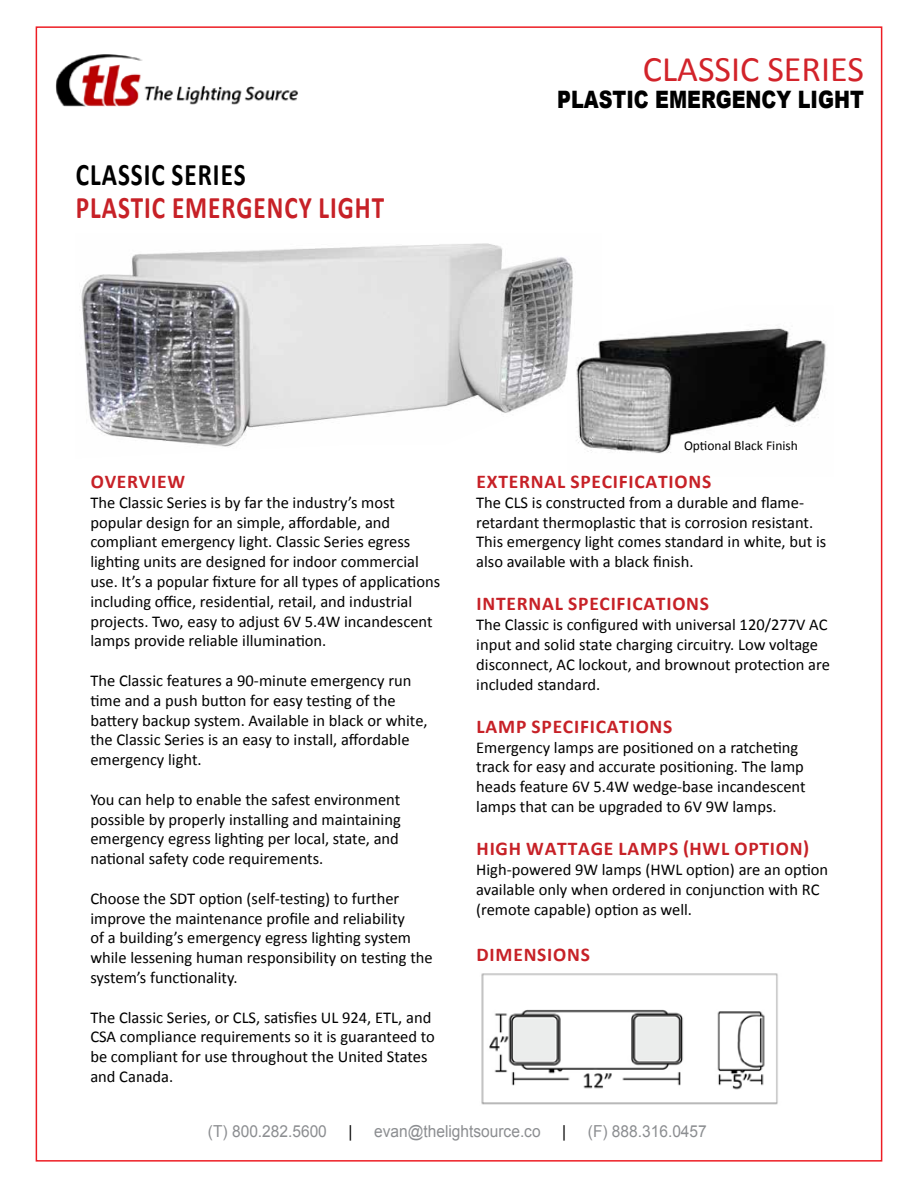
<style>
.page{position:relative;width:918px;height:1188px;background:#fff}
.page>*{position:absolute;margin:0;border:0;box-sizing:border-box;transform-origin:0 0}
.t1{font:36px "Calibri";color:#d2232a}
.t2{font:700 31.5px "Calibri";letter-spacing:.04em;color:#c72127;scale:.8 1}
.t3{font:700 31.5px "Calibri";letter-spacing:.04em;color:#000;scale:.8 1}
.t4{font:900 24px "Arial";color:#000;scale:.8 1}
.t5{font:700 19.5px "Calibri";letter-spacing:.04em;color:#c72127}
.t6{font:16.5px/19.8px "Calibri";color:#000}
.t7{font:16.5px "Arial";color:#8c8e91;scale:.94 1}
.t8{font:16.5px "Arial";color:#000;scale:.94 1}
.t9{font:13.5px "Calibri";color:#000}
</style>
<div class="page">
<img style="left:55px;top:54px;width:243px;height:53px">
<img style="left:80px;top:243px;width:493px;height:204px">
<img style="left:481px;top:973px;width:297px;height:132px">
<img style="left:568px;top:306px;width:258px;height:148px">
<h1 class="t1" style="left:643px;top:47px;width:223px">CLASSIC SERIES</h1>
<h2 class="t3" style="left:76px;top:155px;width:214px">CLASSIC SERIES</h2>
<h2 class="t2" style="left:76px;top:188px;width:387px">PLASTIC EMERGENCY LIGHT</h2>
<h3 class="t4" style="left:557px;top:82px;width:385px">PLASTIC EMERGENCY LIGHT</h3>
<p class="t5" style="left:91px;top:469px;width:96px">OVERVIEW</p>
<p class="t6" style="left:90px;top:492px;width:351px">The Classic Series is by far the industry’s most popular design for an simple, affordable, and compliant emergency light. Classic Series egress lighting units are designed for indoor commercial use. It’s a popular fixture for all types of applications including office, residential, retail, and industrial projects. Two, easy to adjust 6V 5.4W incandescent lamps provide reliable illumination.</p>
<p class="t6" style="left:90px;top:670px;width:339px">The Classic features a 90-minute emergency run time and a push button for easy testing of the battery backup system. Available in black or white, the Classic Series is an easy to install, affordable emergency light.</p>
<p class="t6" style="left:90px;top:789px;width:312px;text-align:justify">You can help to enable the safest environment possible by properly installing and maintaining emergency egress lighting per local, state, and national safety code requirements.</p>
<p class="t6" style="left:90px;top:888px;width:344px">Choose the SDT option (self-testing) to further improve the maintenance profile and reliability<br>of a building’s emergency egress lighting system while lessening human responsibility on testing the system’s functionality.</p>
<p class="t6" style="left:90px;top:1006px;width:346px">The Classic Series, or CLS, satisfies UL 924, ETL, and CSA compliance requirements so it is guaranteed to be compliant for use throughout the United States and Canada.</p>
<p class="t9" style="left:684px;top:437px;width:115px">Optional Black Finish</p>
<p class="t5" style="left:477px;top:469px;width:236px">EXTERNAL SPECIFICATIONS</p>
<p class="t6" style="left:476px;top:492px;width:352px">The CLS is constructed from a durable and flame&shy;retardant thermoplastic that is corrosion resistant.<br>This emergency light comes standard in white, but is also available with a black finish.</p>
<p class="t5" style="left:477px;top:592px;width:234px">INTERNAL SPECIFICATIONS</p>
<p class="t6" style="left:476px;top:614px;width:355px">The Classic is configured with universal 120/277V AC input and solid state charging circuitry. Low voltage disconnect, AC lockout, and brownout protection are included standard.</p>
<p class="t5" style="left:477px;top:714px;width:197px">LAMP SPECIFICATIONS</p>
<p class="t6" style="left:476px;top:736px;width:331px">Emergency lamps are positioned on a ratcheting track for easy and accurate positioning. The lamp heads feature 6V 5.4W wedge-base incandescent lamps that can be upgraded to 6V 9W lamps.</p>
<p class="t5" style="left:477px;top:837px;width:334px">HIGH WATTAGE LAMPS (HWL OPTION)</p>
<p class="t6" style="left:476px;top:859px;width:354px">High-powered 9W lamps (HWL option) are an option available only when ordered in conjunction with RC (remote capable) option as well.</p>
<p class="t5" style="left:477px;top:943px;width:115px">DIMENSIONS</p>
<p class="t7" style="left:208px;top:1121px;width:128px">(T) 800.282.5600</p>
<p class="t8" style="left:349px;top:1121px;width:6px">|</p>
<p class="t7" style="left:374px;top:1121px;width:179px">evan@thelightsource.co</p>
<p class="t8" style="left:562px;top:1121px;width:6px">|</p>
<p class="t7" style="left:588px;top:1121px;width:128px">(F) 888.316.0457</p>
</div>
